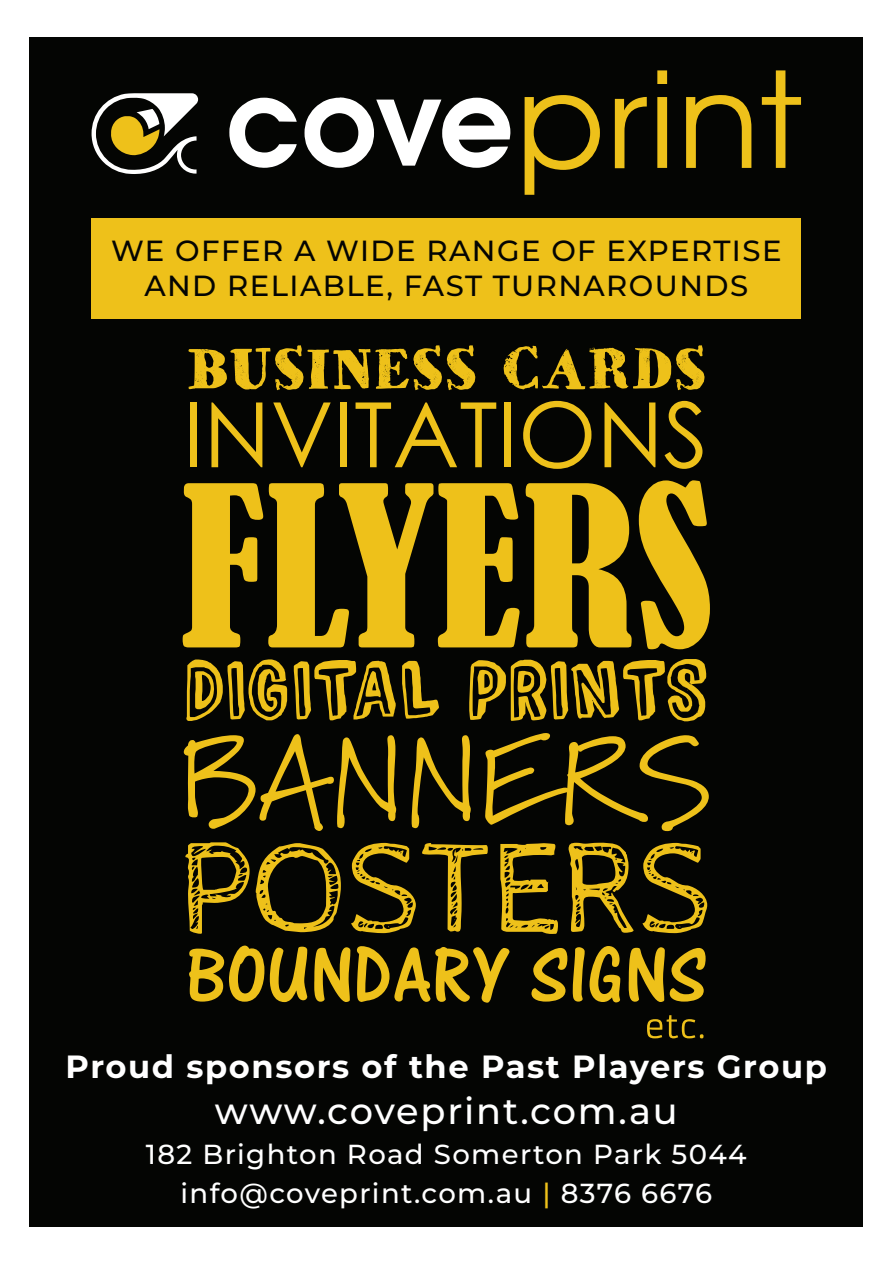
<style>
.page{position:relative;width:893px;height:1263px;background:#fff}
.page>*{position:absolute;margin:0;border:0;box-sizing:border-box;transform-origin:0 0}
.t1{font:100 36.6px "Montserrat";letter-spacing:.045em;color:#fff}
.t2{font:100 32.1px "Montserrat";letter-spacing:.05em;color:#fff}
.t3{font:100 29.1px/35.1px "Montserrat";letter-spacing:.05em;color:#040503;text-align:center}
.t4{font:100 27.45px/39.8px "Montserrat";letter-spacing:.05em;color:#fff;text-align:center}
.s1{color:#eec11a}
</style>
<div class="page">
<div style="left:30px;top:37px;width:833px;height:1189px;background:#040503"></div>
<div style="left:92px;top:218px;width:709px;height:100px;background:#eec11a"></div>
<svg style="left:188px;top:345px;width:287px;height:45px"></svg>
<svg style="left:504px;top:345px;width:200px;height:45px"></svg>
<svg style="left:183px;top:483px;width:337px;height:164px"></svg>
<svg style="left:526px;top:483px;width:106px;height:164px"></svg>
<svg style="left:639px;top:480px;width:71px;height:169px"></svg>
<svg style="left:186px;top:659px;width:101px;height:62px"></svg>
<svg style="left:294px;top:660px;width:102px;height:60px"></svg>
<svg style="left:402px;top:661px;width:37px;height:58px"></svg>
<svg style="left:469px;top:659px;width:237px;height:62px"></svg>
<svg style="left:185px;top:842px;width:65px;height:92px"></svg>
<svg style="left:256px;top:843px;width:85px;height:89px"></svg>
<svg style="left:351px;top:843px;width:65px;height:90px"></svg>
<svg style="left:422px;top:843px;width:66px;height:89px"></svg>
<svg style="left:500px;top:843px;width:58px;height:91px"></svg>
<svg style="left:569px;top:842px;width:65px;height:91px"></svg>
<svg style="left:642px;top:843px;width:65px;height:90px"></svg>
<div style="left:190px;top:402px;width:7px;height:65px;background:#eec11a"></div>
<svg style="left:211px;top:402px;width:51px;height:65px"></svg>
<svg style="left:273px;top:402px;width:58px;height:65px"></svg>
<div style="left:341px;top:402px;width:6px;height:65px;background:#eec11a"></div>
<svg style="left:356px;top:402px;width:140px;height:65px"></svg>
<div style="left:505px;top:402px;width:6px;height:65px;background:#eec11a"></div>
<svg style="left:523px;top:401px;width:68px;height:68px"></svg>
<svg style="left:604px;top:402px;width:51px;height:65px"></svg>
<svg style="left:664px;top:401px;width:38px;height:68px"></svg>
<svg style="left:184px;top:734px;width:212px;height:97px"></svg>
<svg style="left:412px;top:735px;width:59px;height:93px"></svg>
<svg style="left:485px;top:733px;width:224px;height:98px"></svg>
<svg style="left:647px;top:1015px;width:56px;height:23px"></svg>
<svg style="left:189px;top:945px;width:75px;height:57px"></svg>
<svg style="left:270px;top:947px;width:37px;height:55px"></svg>
<svg style="left:314px;top:947px;width:36px;height:55px"></svg>
<svg style="left:357px;top:946px;width:152px;height:57px"></svg>
<svg style="left:531px;top:948px;width:36px;height:53px"></svg>
<svg style="left:573px;top:946px;width:47px;height:56px"></svg>
<svg style="left:629px;top:947px;width:77px;height:55px"></svg>
<svg style="left:92px;top:93px;width:106px;height:81px"></svg>
<svg style="left:229px;top:98px;width:68px;height:70px"></svg>
<svg style="left:304px;top:97px;width:206px;height:71px"></svg>
<svg style="left:525px;top:95px;width:75px;height:100px"></svg>
<svg style="left:615px;top:97px;width:32px;height:71px"></svg>
<svg style="left:657px;top:70px;width:10px;height:98px"></svg>
<svg style="left:686px;top:95px;width:65px;height:73px"></svg>
<svg style="left:762px;top:70px;width:39px;height:98px"></svg>
<p class="t3" style="left:111px;top:232px;width:672px">WE OFFER A WIDE RANGE OF EXPERTISE<br>AND RELIABLE, FAST TURNAROUNDS</p>
<p class="t2" style="left:66px;top:1045px;width:763px">Proud sponsors of the Past Players Group</p>
<h1 class="t1" style="left:215px;top:1086px;width:464px">www.coveprint.com.au</h1>
<p class="t4" style="left:146px;top:1133px;width:602px">182 Brighton Road Somerton Park 5044 info@coveprint.com.au <span class="s1">|</span> 8376 6676</p>
</div>
